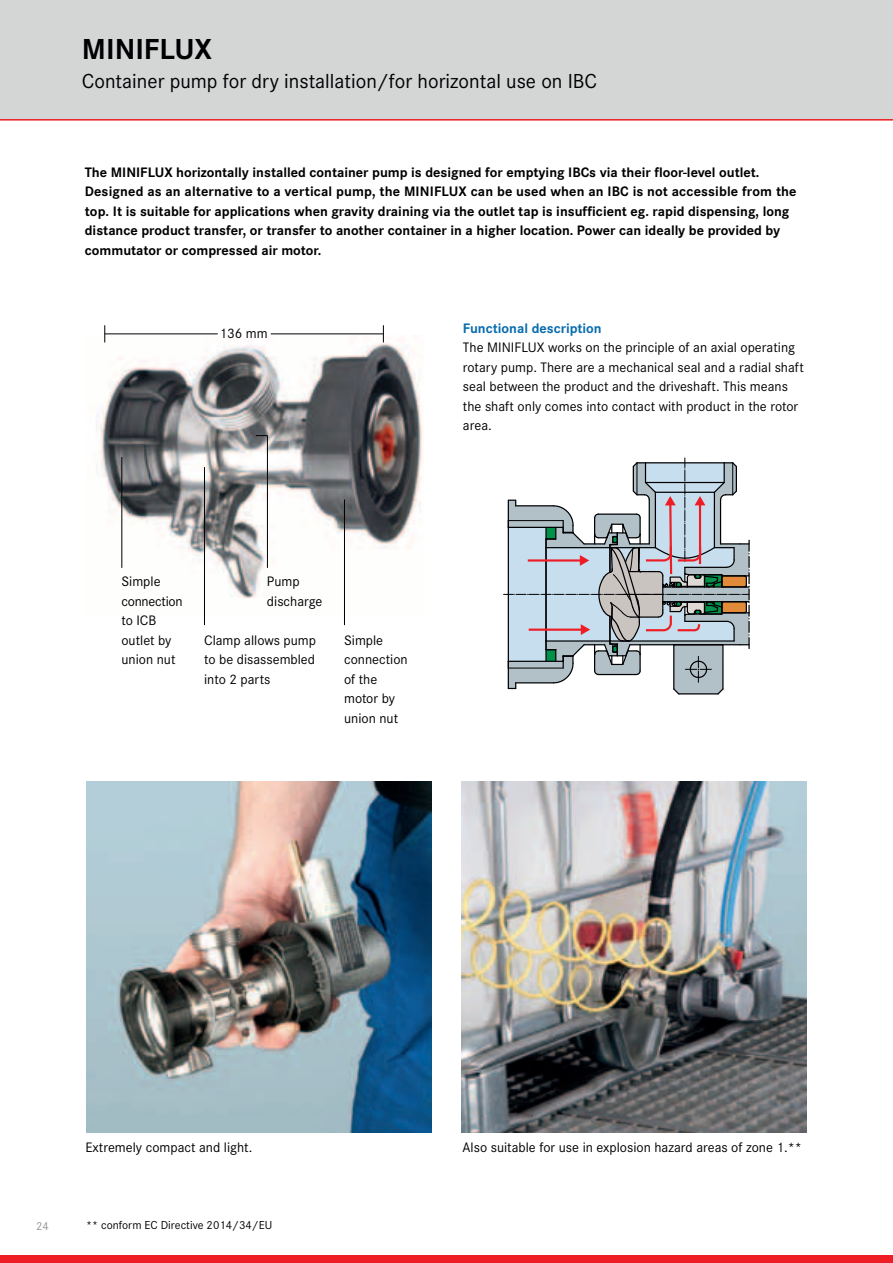
<style>
.page{position:relative;width:893px;height:1263px;background:#fff}
.page>*{position:absolute;margin:0;border:0;box-sizing:border-box;transform-origin:0 0}
.t1{font:700 30px "Corporate S";color:#000002}
.t2{font:21px "Corporate S";color:#000002}
.t3{font:700 14.25px/19.5px "Corporate S";color:#000002}
.t4{font:14.25px/19.5px "Corporate S";color:#000002}
.t5{font:700 14.25px "Corporate S";color:#086cae}
.t6{font:12px "Corporate S";color:#000002}
.t7{font:12px "Corporate S";color:#919394}
</style>
<div class="page">
<div style="left:0;top:0;width:893px;height:119px;background:#d4d6d6"></div>
<hr style="left:0;top:119px;width:893px;height:2px;background:#ee1c24">
<div style="left:0;top:1255px;width:893px;height:8px;background:#ee1c24"></div>
<img style="left:461px;top:781px;width:346px;height:351px">
<img style="left:86px;top:781px;width:346px;height:351px">
<svg style="left:504px;top:458px;width:246px;height:237px"></svg>
<img style="left:96px;top:335px;width:327px;height:264px">
<hr style="left:121px;top:457px;width:1px;height:111px;background:#000002">
<hr style="left:105px;top:333px;width:113px;height:1px;background:#000002">
<hr style="left:271px;top:333px;width:113px;height:1px;background:#000002">
<hr style="left:267px;top:436px;width:1px;height:132px;background:#000002">
<svg style="left:256px;top:435px;width:12px;height:1px"></svg>
<hr style="left:204px;top:467px;width:1px;height:158px;background:#000002">
<hr style="left:344px;top:499px;width:1px;height:126px;background:#000002">
<svg style="left:104px;top:325px;width:1px;height:17px"></svg>
<svg style="left:383px;top:325px;width:1px;height:17px"></svg>
<h1 class="t1" style="left:82px;top:37px;width:132px">MINIFLUX</h1>
<h2 class="t2" style="left:82px;top:73px;width:517px">Container pump for dry installation/for horizontal use on IBC</h2>
<p class="t3" style="left:85px;top:163px;width:713px">The MINIFLUX horizontally installed container pump is designed for emptying IBCs via their floor-level outlet.<br>Designed as an alternative to a vertical pump, the MINIFLUX can be used when an IBC is not accessible from the top. It is suitable for applications when gravity draining via the outlet tap is insufficient eg. rapid dispensing, long distance product transfer, or transfer to another container in a higher location. Power can ideally be provided by commutator or compressed air motor.</p>
<p class="t4" style="left:220px;top:324px;width:50px">136 mm</p>
<p class="t5" style="left:463px;top:322px;width:140px">Functional description</p>
<p class="t4" style="left:463px;top:339px;width:342px">The MINIFLUX works on the principle of an axial operating rotary pump. There are a mechanical seal and a radial shaft seal between the product and the driveshaft. This means the shaft only comes into contact with product in the rotor area.</p>
<p class="t4" style="left:121px;top:573px;width:63px">Simple connection to ICB outlet by union nut</p>
<p class="t4" style="left:267px;top:573px;width:57px">Pump discharge</p>
<p class="t4" style="left:204px;top:631px;width:113px;text-align:justify">Clamp allows pump to be disassembled into 2 parts</p>
<p class="t4" style="left:344px;top:631px;width:65px">Simple connection of the motor by union nut</p>
<p class="t7" style="left:36px;top:1221px;width:14px">24</p>
<p class="t4" style="left:85px;top:1138px;width:168px">Extremely compact and light.</p>
<p class="t4" style="left:463px;top:1138px;width:341px">Also suitable for use in explosion hazard areas of zone 1.**</p>
<p class="t6" style="left:86px;top:1220px;width:187px">** conform EC Directive 2014/34/EU</p>
</div>
